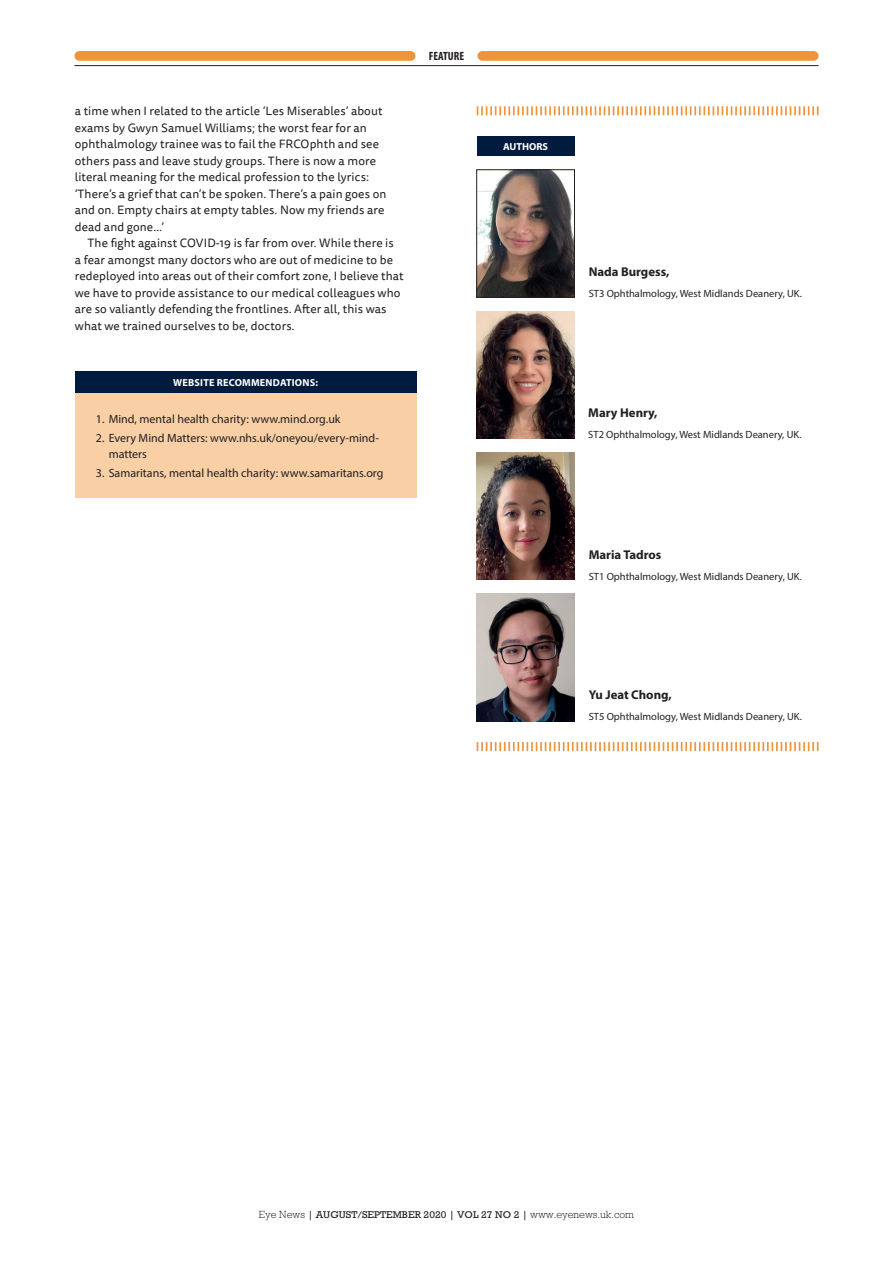
<style>
.page{position:relative;width:893px;height:1263px;background:#fff}
.page>*{position:absolute;margin:0;border:0;box-sizing:border-box;transform-origin:0 0}
.feature_Author_name{font:700 12.75px "Myriad Pro";color:#231f20}
.feature_Body_Indent{font:12px/16.5px "Tisa Sans Pro";letter-spacing:.01em;color:#231f20}
.feature_table_bullet{font:12px/16.5px "Myriad Pro";color:#231f20}
.t1{font:700 condensed 12px "Myriad Pro";color:#231f20}
.feature_author_bioda{font:10.5px "Myriad Pro";color:#231f20}
.t2{font:700 10.2px "Myriad Pro";letter-spacing:.02em;color:#fff}
.t3{font:700 10.2px "Myriad Pro";color:#fff}
.t4{font:10.05px "Rockwell";color:#231f20;scale:1.05 1}
.s1{font-weight:300;font-size:10.5px}
.s2{font-size:10.5px}
</style>
<div class="page">
<div style="left:75px;top:393px;width:342px;height:105px;background:#f9d0a6"></div>
<div style="left:75px;top:371px;width:342px;height:21px;background:#001b3e"></div>
<img style="left:478px;top:172px;width:95px;height:123px">
<div style="left:476px;top:170px;width:99px;height:127px;border:1px solid #231f20"></div>
<img style="left:477px;top:594px;width:97px;height:127px">
<img style="left:477px;top:311px;width:97px;height:128px">
<img style="left:476px;top:452px;width:98px;height:128px">
<div style="left:477px;top:137px;width:97px;height:19px;background:#001b3e"></div>
<svg style="left:477px;top:106px;width:342px;height:9px"></svg>
<svg style="left:477px;top:742px;width:342px;height:9px"></svg>
<hr style="left:74px;top:65px;width:745px;height:1px;background:#231f20">
<div style="left:79px;top:51px;width:332px;height:10px;background:#ef943a"></div>
<div style="left:482px;top:51px;width:332px;height:10px;background:#ef943a"></div>
<p class="feature_Body_Indent" style="left:75px;top:103px;width:313px">a time when I related to the article ‘Les Miserables’ about exams by Gwyn Samuel Williams; the worst fear for an ophthalmology trainee was to fail the FRCOphth and see others pass and leave study groups. There is now a more literal meaning for the medical profession to the lyrics: ‘There’s a grief that can’t be spoken. There’s a pain goes on and on. Empty chairs at empty tables. Now my friends are dead and gone…’</p>
<p class="feature_Body_Indent" style="left:75px;top:235px;width:330px;text-indent:13px">The fight against COVID-19 is far from over. While there is<br>a fear amongst many doctors who are out of medicine to be redeployed into areas out of their comfort zone, I believe that we have to provide assistance to our medical colleagues who are so valiantly defending the frontlines. After all, this was what we trained ourselves to be, doctors.</p>
<p class="t2" style="left:173px;top:375px;width:146px">WEBSITE RECOMMENDATIONS:</p>
<p class="feature_table_bullet" style="left:96px;top:410px;width:246px">1. Mind, mental health charity: www.mind.org.uk</p>
<p class="feature_table_bullet" style="left:109px;top:429px;width:272px;text-indent:-13px">2. Every Mind Matters: www.nhs.uk/oneyou/every-mind&shy;matters</p>
<p class="feature_table_bullet" style="left:96px;top:464px;width:289px">3. Samaritans, mental health charity: www.samaritans.org</p>
<p class="t1" style="left:429px;top:49px;width:37px">FEATURE</p>
<p class="t3" style="left:503px;top:140px;width:46px">AUTHORS</p>
<p class="feature_Author_name" style="left:589px;top:264px;width:82px">Nada Burgess,</p>
<p class="feature_author_bioda" style="left:589px;top:287px;width:215px">ST3 Ophthalmology, West Midlands Deanery, UK.</p>
<p class="feature_Author_name" style="left:588px;top:405px;width:71px">Mary Henry,</p>
<p class="feature_author_bioda" style="left:588px;top:428px;width:215px">ST2 Ophthalmology, West Midlands Deanery, UK.</p>
<p class="feature_Author_name" style="left:589px;top:546px;width:74px">Maria Tadros</p>
<p class="feature_author_bioda" style="left:589px;top:570px;width:215px">ST1 Ophthalmology, West Midlands Deanery, UK.</p>
<p class="feature_Author_name" style="left:589px;top:686px;width:85px">Yu Jeat Chong,</p>
<p class="feature_author_bioda" style="left:589px;top:710px;width:215px">ST5 Ophthalmology, West Midlands Deanery, UK.</p>
<p class="t4" style="left:259px;top:1209px;width:359px"><span class="s1">Eye News</span> <span class="s2">|</span> AUGUST/SEPTEMBER 2020 <span class="s2">|</span> VOL 27 NO 2 <span class="s2">|</span> <span class="s1">www.eyenews.uk.com</span></p>
</div>
